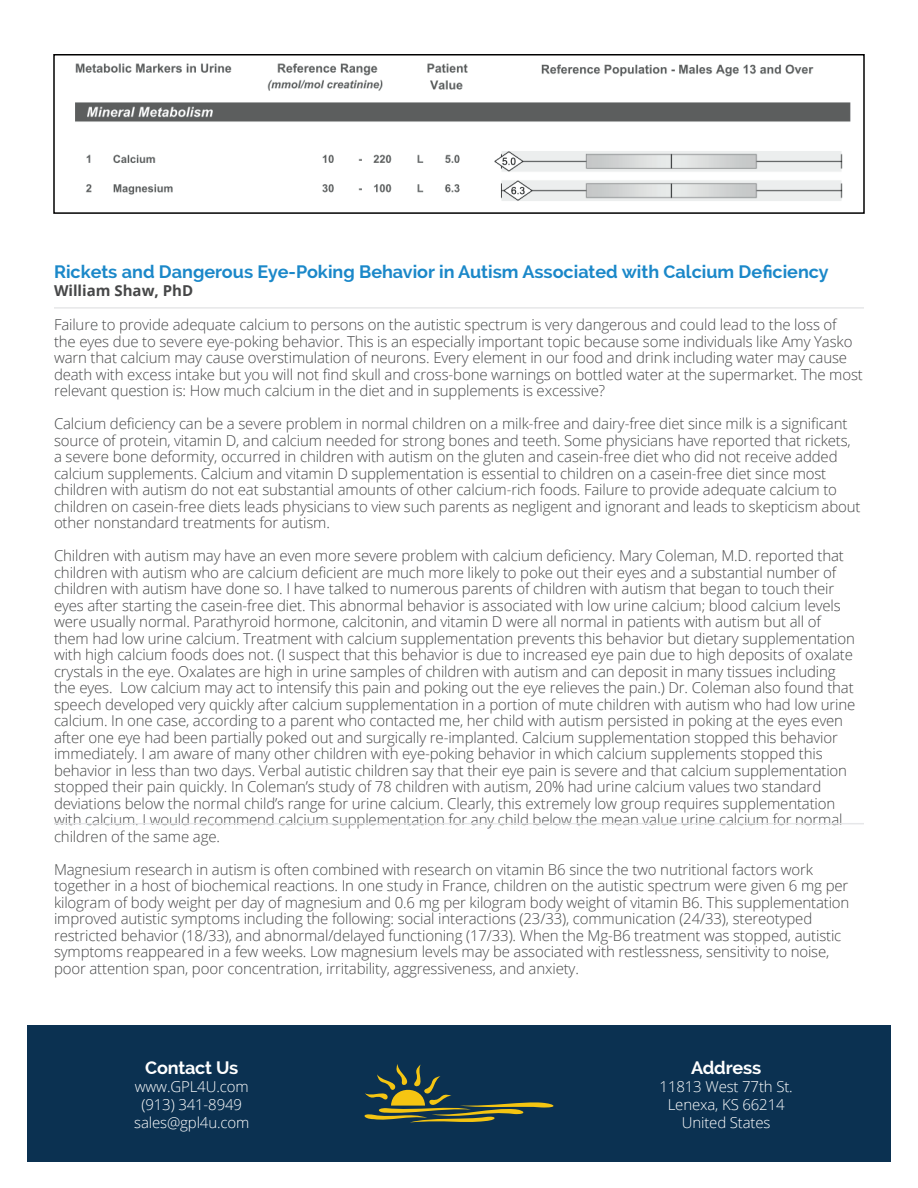
<style>
.page{position:relative;width:918px;height:1188px;background:#fff}
.page>*{position:absolute;margin:0;border:0;box-sizing:border-box;transform-origin:0 0}
.t1{font:700 18px "Raleway";color:#1b88c9}
.t2{font:700 18px "Raleway";letter-spacing:-.01em;color:#fff}
.t3{font:300 15px/16.5px "Open Sans";letter-spacing:-.01em;color:#464748}
.t4{font:300 15px/18px "Open Sans";letter-spacing:-.01em;color:#fff;text-align:center}
.t5{font:700 15px "Open Sans";color:#464748}
</style>
<div class="page">
<div style="left:27px;top:1025px;width:864px;height:137px;background:#0b3151"></div>
<svg style="left:364px;top:1064px;width:190px;height:59px"></svg>
<hr style="left:54px;top:823px;width:810px;height:1px;background:#e6e7e9">
<hr style="left:54px;top:307px;width:810px;height:2px;background:#e6e7e9">
<img style="left:75px;top:63px;width:776px;height:138px">
<div style="left:53px;top:54px;width:812px;height:160px;border:2px solid #010000"></div>
<p class="t1" style="left:54px;top:261px;width:776px">Rickets and Dangerous Eye-Poking Behavior in Autism Associated with Calcium Deficiency</p>
<p class="t5" style="left:54px;top:280px;width:141px">William Shaw, PhD</p>
<p class="t3" style="left:54px;top:316px;width:810px">Failure to provide adequate calcium to persons on the autistic spectrum is very dangerous and could lead to the loss of<br>the eyes due to severe eye-poking behavior. This is an especially important topic because some individuals like Amy Yasko warn that calcium may cause overstimulation of neurons. Every element in our food and drink including water may cause death with excess intake but you will not find skull and cross-bone warnings on bottled water at the supermarket. The most relevant question is: How much calcium in the diet and in supplements is excessive?</p>
<p class="t3" style="left:54px;top:415px;width:808px">Calcium deficiency can be a severe problem in normal children on a milk-free and dairy-free diet since milk is a significant source of protein, vitamin D, and calcium needed for strong bones and teeth. Some physicians have reported that rickets, a severe bone deformity, occurred in children with autism on the gluten and casein-free diet who did not receive added calcium supplements. Calcium and vitamin D supplementation is essential to children on a casein-free diet since most children with autism do not eat substantial amounts of other calcium-rich foods. Failure to provide adequate calcium to children on casein-free diets leads physicians to view such parents as negligent and ignorant and leads to skepticism about other nonstandard treatments for autism.</p>
<p class="t3" style="left:54px;top:547px;width:803px">Children with autism may have an even more severe problem with calcium deficiency. Mary Coleman, M.D. reported that children with autism who are calcium deficient are much more likely to poke out their eyes and a substantial number of children with autism have done so. I have talked to numerous parents of children with autism that began to touch their eyes after starting the casein-free diet. This abnormal behavior is associated with low urine calcium; blood calcium levels were usually normal. Parathyroid hormone, calcitonin, and vitamin D were all normal in patients with autism but all of them had low urine calcium. Treatment with calcium supplementation prevents this behavior but dietary supplementation with high calcium foods does not. (I suspect that this behavior is due to increased eye pain due to high deposits of oxalate crystals in the eye. Oxalates are high in urine samples of children with autism and can deposit in many tissues including the eyes. Low calcium may act to intensify this pain and poking out the eye relieves the pain.) Dr. Coleman also found that speech developed very quickly after calcium supplementation in a portion of mute children with autism who had low urine calcium. In one case, according to a parent who contacted me, her child with autism persisted in poking at the eyes even after one eye had been partially poked out and surgically re-implanted. Calcium supplementation stopped this behavior immediately. I am aware of many other children with eye-poking behavior in which calcium supplements stopped this behavior in less than two days. Verbal autistic children say that their eye pain is severe and that calcium supplementation stopped their pain quickly. In Coleman’s study of 78 children with autism, 20% had urine calcium values two standard deviations below the normal child’s range for urine calcium. Clearly, this extremely low group requires supplementation with calcium. I would recommend calcium supplementation for any child below the mean value urine calcium for normal children of the same age.</p>
<p class="t3" style="left:54px;top:861px;width:797px">Magnesium research in autism is often combined with research on vitamin B6 since the two nutritional factors work together in a host of biochemical reactions. In one study in France, children on the autistic spectrum were given 6 mg per kilogram of body weight per day of magnesium and 0.6 mg per kilogram body weight of vitamin B6. This supplementation improved autistic symptoms including the following: social interactions (23/33), communication (24/33), stereotyped restricted behavior (18/33), and abnormal/delayed functioning (17/33). When the Mg-B6 treatment was stopped, autistic symptoms reappeared in a few weeks. Low magnesium levels may be associated with restlessness, sensitivity to noise, poor attention span, poor concentration, irritability, aggressiveness, and anxiety.</p>
<p class="t2" style="left:145px;top:1057px;width:95px">Contact Us</p>
<p class="t4" style="left:134px;top:1077px;width:117px">www.GPL4U.com (913) 341-8949 sales@gpl4u.com</p>
<p class="t2" style="left:691px;top:1057px;width:72px">Address</p>
<p class="t4" style="left:660px;top:1077px;width:135px">11813 West 77th St.<br>Lenexa, KS 66214<br>United States</p>
</div>
